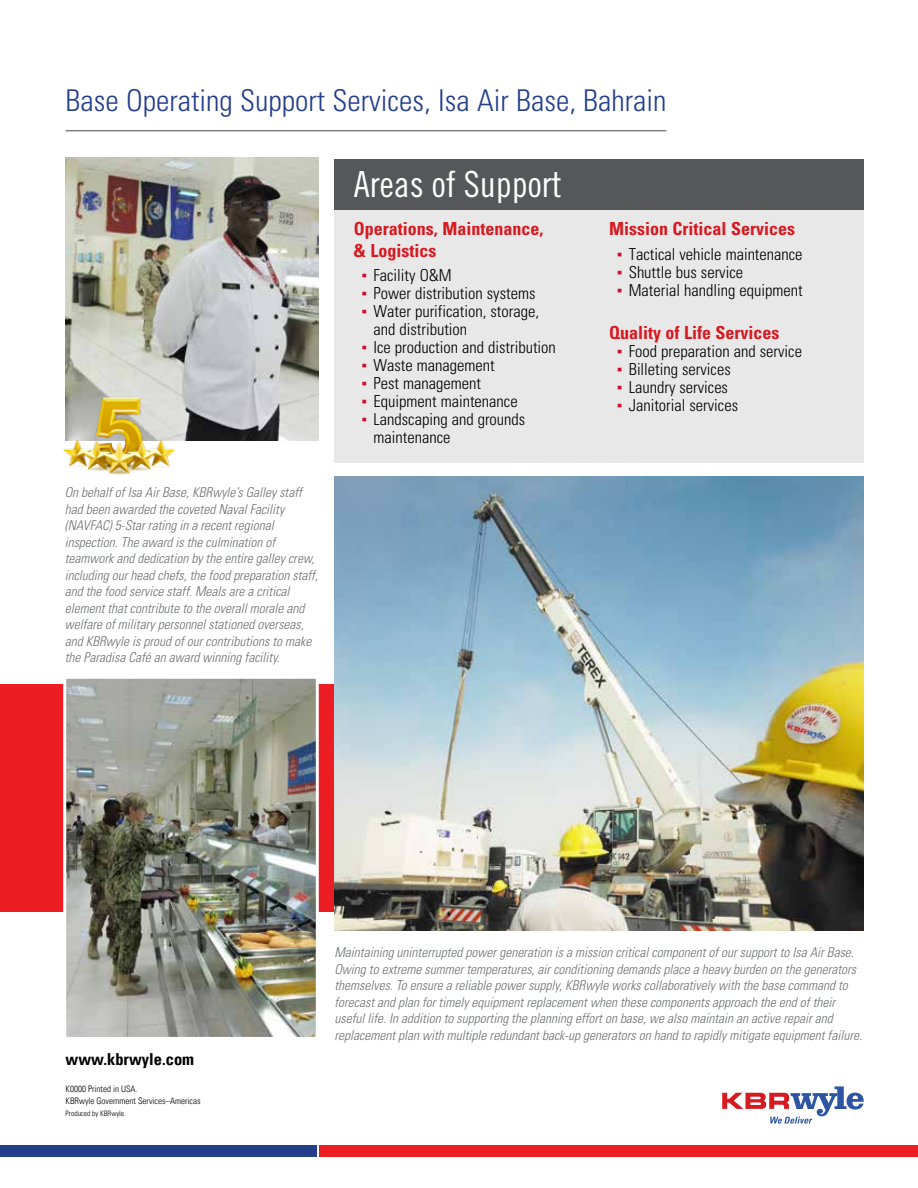
<style>
.page{position:relative;width:918px;height:1188px;background:#fff}
.page>*{position:absolute;margin:0;border:0;box-sizing:border-box;transform-origin:0 0}
.t1{font:36px "Trade Gothic LT Std Cn 18";color:#fff}
.t2{font:300 condensed 30px "Univers";color:#243e8c}
.t3{font:700 condensed 18px/21.8px "Univers";color:#d71920}
.t4{font:300 condensed 16.5px/18px "Univers";color:#000}
.t5{font:700 condensed 16.5px "Univers LT";color:#000}
.t6{font:italic 300 condensed 13.5px/16.5px "Univers";color:#6f7271}
.t7{font:300 condensed 9px/12px "Univers LT";color:#000}
.t8{font:300 condensed 7.5px "Univers LT";color:#000}
.s1{font-family:"Sylfaen";font-weight:400;font-stretch:normal;color:#ce0e2d}
</style>
<div class="page">
<svg style="left:722px;top:1086px;width:142px;height:38px"></svg>
<div style="left:334px;top:159px;width:530px;height:55px;background:#555759"></div>
<div style="left:334px;top:210px;width:530px;height:252px;background:#e8e8e9"></div>
<div style="left:0;top:685px;width:411px;height:227px;background:#ed1d24"></div>
<img style="left:334px;top:476px;width:530px;height:455px">
<img style="left:66px;top:158px;width:252px;height:283px">
<img style="left:63px;top:390px;width:121px;height:85px">
<div style="left:0;top:1145px;width:317px;height:12px;background:#243e8c"></div>
<div style="left:320px;top:1145px;width:598px;height:12px;background:#ed1d24"></div>
<hr style="left:66px;top:130px;width:600px;height:1px;background:#808080">
<img style="left:67px;top:680px;width:248px;height:356px">
<div style="left:63px;top:676px;width:256px;height:364px;border:3px solid #fff"></div>
<h2 class="t2" style="left:66px;top:82px;width:603px">Base Operating Support Services, Isa Air Base, Bahrain</h2>
<p class="t6" style="left:65px;top:484px;width:255px">On behalf of Isa Air Base, KBRwyle’s Galley staff had been awarded the coveted Naval Facility (NAVFAC) 5-Star rating in a recent regional inspection. The award is the culmination of teamwork and dedication by the entire galley crew, including our head chefs, the food preparation staff, and the food service staff. Meals are a critical element that contribute to the overall morale and welfare of military personnel stationed overseas, and KBRwyle is proud of our contributions to make the Paradisa Café an award winning facility.</p>
<h1 class="t1" style="left:354px;top:162px;width:209px">Areas of Support</h1>
<h3 class="t3" style="left:354px;top:218px;width:191px">Operations, Maintenance, &amp; Logistics</h3>
<p class="t4" style="left:361px;top:267px;width:92px"><span class="s1">▪</span> Facility O&amp;M</p>
<p class="t4" style="left:361px;top:285px;width:176px"><span class="s1">▪</span> Power distribution systems</p>
<p class="t4" style="left:373px;top:303px;width:167px;text-indent:-12px"><span class="s1">▪</span> Water purification, storage, and distribution</p>
<p class="t4" style="left:361px;top:339px;width:196px"><span class="s1">▪</span> Ice production and distribution</p>
<p class="t4" style="left:361px;top:357px;width:135px"><span class="s1">▪</span> Waste management</p>
<p class="t4" style="left:361px;top:375px;width:121px"><span class="s1">▪</span> Pest management</p>
<p class="t4" style="left:361px;top:393px;width:158px"><span class="s1">▪</span> Equipment maintenance</p>
<p class="t4" style="left:373px;top:411px;width:153px;text-indent:-12px"><span class="s1">▪</span> Landscaping and grounds maintenance</p>
<h3 class="t3" style="left:609px;top:218px;width:187px">Mission Critical Services</h3>
<p class="t4" style="left:617px;top:245px;width:187px"><span class="s1">▪</span> Tactical vehicle maintenance</p>
<p class="t4" style="left:617px;top:263px;width:128px"><span class="s1">▪</span> Shuttle bus service</p>
<p class="t4" style="left:617px;top:281px;width:187px"><span class="s1">▪</span> Material handling equipment</p>
<h3 class="t3" style="left:609px;top:322px;width:172px">Quality of Life Services</h3>
<p class="t4" style="left:617px;top:342px;width:187px"><span class="s1">▪</span> Food preparation and service</p>
<p class="t4" style="left:617px;top:360px;width:116px"><span class="s1">▪</span> Billeting services</p>
<p class="t4" style="left:617px;top:378px;width:113px"><span class="s1">▪</span> Laundry services</p>
<p class="t4" style="left:617px;top:396px;width:123px"><span class="s1">▪</span> Janitorial services</p>
<p class="t5" style="left:66px;top:1049px;width:130px">www.kbrwyle.com</p>
<p class="t7" style="left:66px;top:1083px;width:136px">K0000 Printed in USA.<br>KBRwyle Government Services–Americas</p>
<p class="t8" style="left:66px;top:1109px;width:62px">Produced by KBRwyle.</p>
<p class="t6" style="left:334px;top:944px;width:529px">Maintaining uninterrupted power generation is a mission critical component of our support to Isa Air Base.<br>Owing to extreme summer temperatures, air conditioning demands place a heavy burden on the generators themselves. To ensure a reliable power supply, KBRwyle works collaboratively with the base command to forecast and plan for timely equipment replacement when these components approach the end of their useful life. In addition to supporting the planning effort on base, we also maintain an active repair and replacement plan with multiple redundant back-up generators on hand to rapidly mitigate equipment failure.</p>
</div>
